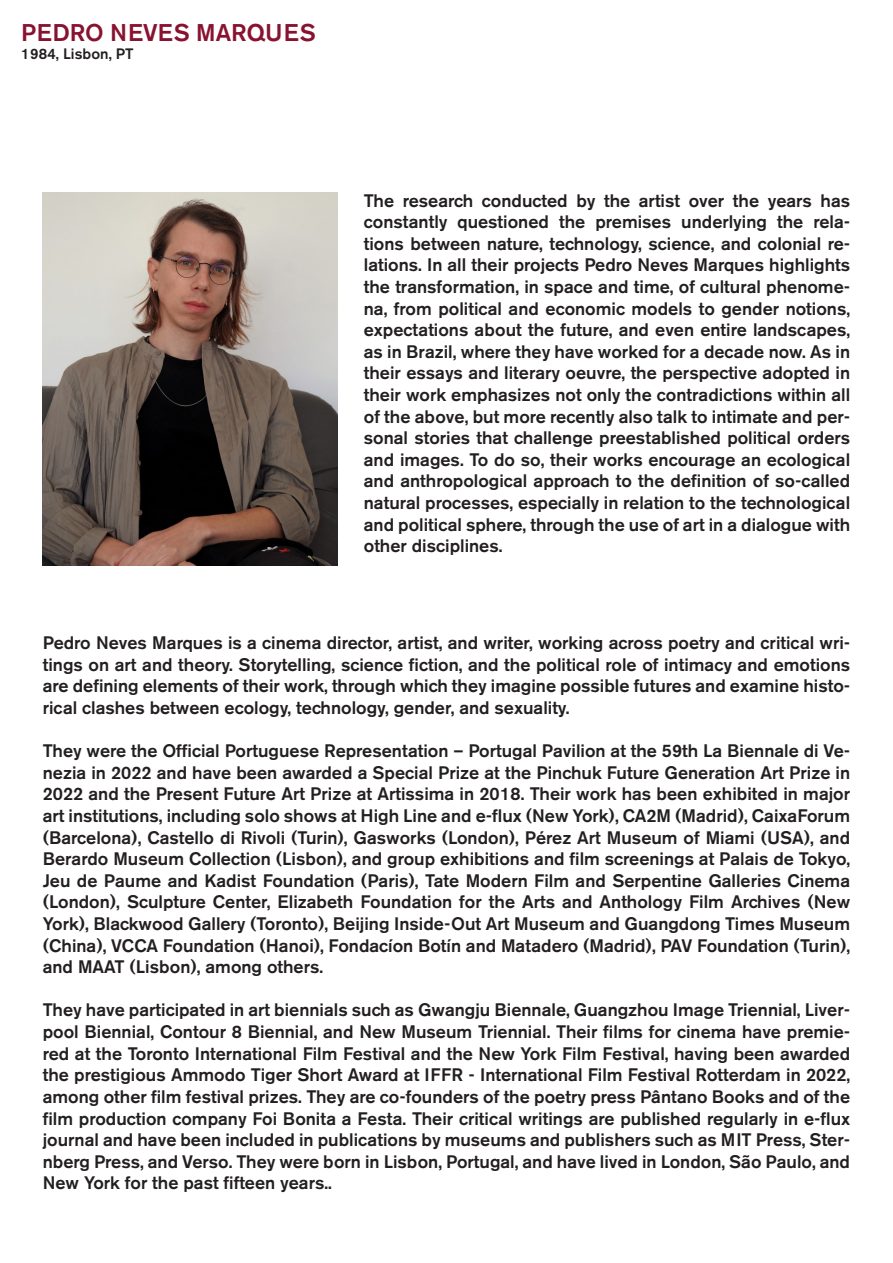
<style>
.page{position:relative;width:893px;height:1263px;background:#fff}
.page>*{position:absolute;margin:0;border:0;box-sizing:border-box;transform-origin:0 0}
.t1{font:500 24px "Akzidenz Grotesk BE";color:#881330}
.t2{font:500 18px/21.6px "Akzidenz Grotesk BE";color:#231f20;text-align:justify}
.t3{font:500 15px "Akzidenz Grotesk BE";color:#231f20}
</style>
<div class="page">
<img style="left:43px;top:192px;width:294px;height:373px">
<h1 class="t1" style="left:21px;top:17px;width:296px">PEDRO NEVES MARQUES</h1>
<p class="t3" style="left:21px;top:44px;width:114px">1984, Lisbon, PT</p>
<p class="t2" style="left:364px;top:189px;width:488px">The research conducted by the artist over the years has constantly questioned the premises underlying the rela&shy;tions between nature, technology, science, and colonial re&shy;lations. In all their projects Pedro Neves Marques highlights the transformation, in space and time, of cultural phenome&shy;na, from political and economic models to gender notions, expectations about the future, and even entire landscapes, as in Brazil, where they have worked for a decade now. As in their essays and literary oeuvre, the perspective adopted in their work emphasizes not only the contradictions within all of the above, but more recently also talk to intimate and per&shy;sonal stories that challenge preestablished political orders and images. To do so, their works encourage an ecological and anthropological approach to the definition of so-called natural processes, especially in relation to the technological and political sphere, through the use of art in a dialogue with other disciplines.</p>
<p class="t2" style="left:43px;top:632px;width:809px">Pedro Neves Marques is a cinema director, artist, and writer, working across poetry and critical wri&shy;tings on art and theory. Storytelling, science fiction, and the political role of intimacy and emotions are defining elements of their work, through which they imagine possible futures and examine histo&shy;rical clashes between ecology, technology, gender, and sexuality.</p>
<p class="t2" style="left:43px;top:740px;width:809px">They were the Official Portuguese Representation – Portugal Pavilion at the 59th La Biennale di Ve&shy;nezia in 2022 and have been awarded a Special Prize at the Pinchuk Future Generation Art Prize in 2022 and the Present Future Art Prize at Artissima in 2018. Their work has been exhibited in major art institutions, including solo shows at High Line and e-flux (New York), CA2M (Madrid), CaixaForum (Barcelona), Castello di Rivoli (Turin), Gasworks (London), Pérez Art Museum of Miami (USA), and Berardo Museum Collection (Lisbon), and group exhibitions and film screenings at Palais de Tokyo, Jeu de Paume and Kadist Foundation (Paris), Tate Modern Film and Serpentine Galleries Cinema (London), Sculpture Center, Elizabeth Foundation for the Arts and Anthology Film Archives (New York), Blackwood Gallery (Toronto), Beijing Inside-Out Art Museum and Guangdong Times Museum (China), VCCA Foundation (Hanoi), Fondacíon Botín and Matadero (Madrid), PAV Foundation (Turin), and MAAT (Lisbon), among others.</p>
<p class="t2" style="left:43px;top:999px;width:809px">They have participated in art biennials such as Gwangju Biennale, Guangzhou Image Triennial, Liver&shy;pool Biennial, Contour 8 Biennial, and New Museum Triennial. Their films for cinema have premie&shy;red at the Toronto International Film Festival and the New York Film Festival, having been awarded the prestigious Ammodo Tiger Short Award at IFFR - International Film Festival Rotterdam in 2022, among other film festival prizes. They are co-founders of the poetry press Pântano Books and of the film production company Foi Bonita a Festa. Their critical writings are published regularly in e-flux journal and have been included in publications by museums and publishers such as MIT Press, Ster&shy;nberg Press, and Verso. They were born in Lisbon, Portugal, and have lived in London, São Paulo, and New York for the past fifteen years..</p>
</div>
